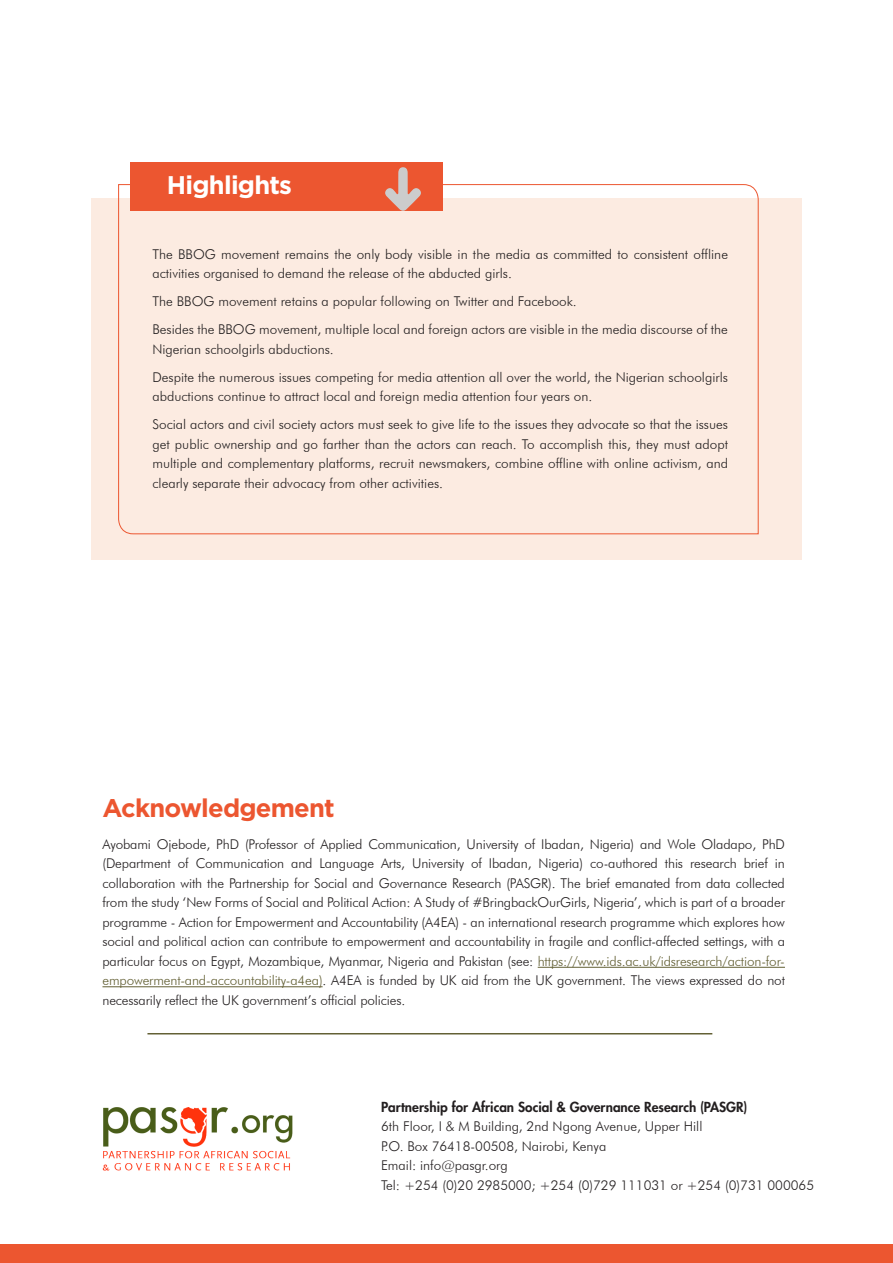
<style>
.page{position:relative;width:893px;height:1263px;background:#fff}
.page>*{position:absolute;margin:0;border:0;box-sizing:border-box;transform-origin:0 0}
.heading{font:700 25.5px "Gotham Pro";letter-spacing:-.03em;color:#ec5630}
.heading-2{font:700 25.5px "Gotham Pro";letter-spacing:-.03em;color:#fff}
.Body_text{font:300 13.5px/19.5px "Futura BT";color:#231f20}
.body{font:300 13.5px/19.5px "Futura BT";letter-spacing:-.01em;color:#231f20;text-align:justify}
.Body_text-2{font:800 13.5px "Futura Std";color:#231f20}
.s1{color:#636035}
</style>
<div class="page">
<div style="left:0;top:1244px;width:893px;height:19px;background:#ec5630"></div>
<img style="left:102px;top:1107px;width:191px;height:64px">
<div style="left:91px;top:198px;width:711px;height:361px;background:#fcebe1"></div>
<svg style="left:118px;top:184px;width:641px;height:351px"></svg>
<div style="left:130px;top:162px;width:312px;height:49px;background:#ec5630"></div>
<svg style="left:385px;top:167px;width:36px;height:44px"></svg>
<hr style="left:538px;top:967px;width:247px;height:1px;background:#636035">
<hr style="left:102px;top:986px;width:221px;height:1px;background:#636035">
<hr style="left:147px;top:1033px;width:565px;height:1px;background:#636035">
<p class="heading-2" style="left:167px;top:170px;width:127px">Highlights</p>
<p class="Body_text" style="left:152px;top:244px;width:577px">The BBOG movement remains the only body visible in the media as committed to consistent offline activities organised to demand the release of the abducted girls.</p>
<p class="Body_text" style="left:152px;top:292px;width:426px">The BBOG movement retains a popular following on Twitter and Facebook.</p>
<p class="Body_text" style="left:152px;top:320px;width:577px">Besides the BBOG movement, multiple local and foreign actors are visible in the media discourse of the<br>Nigerian schoolgirls abductions.</p>
<p class="Body_text" style="left:152px;top:367px;width:577px">Despite the numerous issues competing for media attention all over the world, the Nigerian schoolgirls abductions continue to attract local and foreign media attention four years on.</p>
<p class="Body_text" style="left:152px;top:415px;width:577px;text-align:justify">Social actors and civil society actors must seek to give life to the issues they advocate so that the issues get public ownership and go farther than the actors can reach. To accomplish this, they must adopt multiple and complementary platforms, recruit newsmakers, combine offline with online activism, and clearly separate their advocacy from other activities.</p>
<p class="heading" style="left:102px;top:793px;width:234px">Acknowledgement</p>
<p class="body" style="left:102px;top:834px;width:684px">Ayobami Ojebode, PhD (Professor of Applied Communication, University of Ibadan, Nigeria) and Wole Oladapo, PhD (Department of Communication and Language Arts, University of Ibadan, Nigeria) co-authored this research brief in collaboration with the Partnership for Social and Governance Research (PASGR). The brief emanated from data collected from the study ‘New Forms of Social and Political Action: A Study of #BringbackOurGirls, Nigeria’, which is part of a broader programme - Action for Empowerment and Accountability (A4EA) - an international research programme which explores how social and political action can contribute to empowerment and accountability in fragile and conflict-affected settings, with a particular focus on Egypt, Mozambique, Myanmar, Nigeria and Pakistan (see: <span class="s1">https://www.ids.ac.uk/idsresearch/action-for&shy;empowerment-and-accountability-a4ea)</span>. A4EA is funded by UK aid from the UK government. The views expressed do not necessarily reflect the UK government’s official policies.</p>
<p class="Body_text-2" style="left:381px;top:1098px;width:368px">Partnership for African Social &amp; Governance Research (PASGR)</p>
<p class="Body_text" style="left:381px;top:1116px;width:323px">6th Floor, I &amp; M Building, 2nd Ngong Avenue, Upper Hill</p>
<p class="Body_text" style="left:381px;top:1136px;width:227px">P.O. Box 76418-00508, Nairobi, Kenya</p>
<p class="Body_text" style="left:381px;top:1155px;width:128px">Email: info@pasgr.org</p>
<p class="Body_text" style="left:381px;top:1175px;width:435px">Tel: +254 (0)20 2985000; +254 (0)729 111031 or +254 (0)731 000065</p>
</div>
